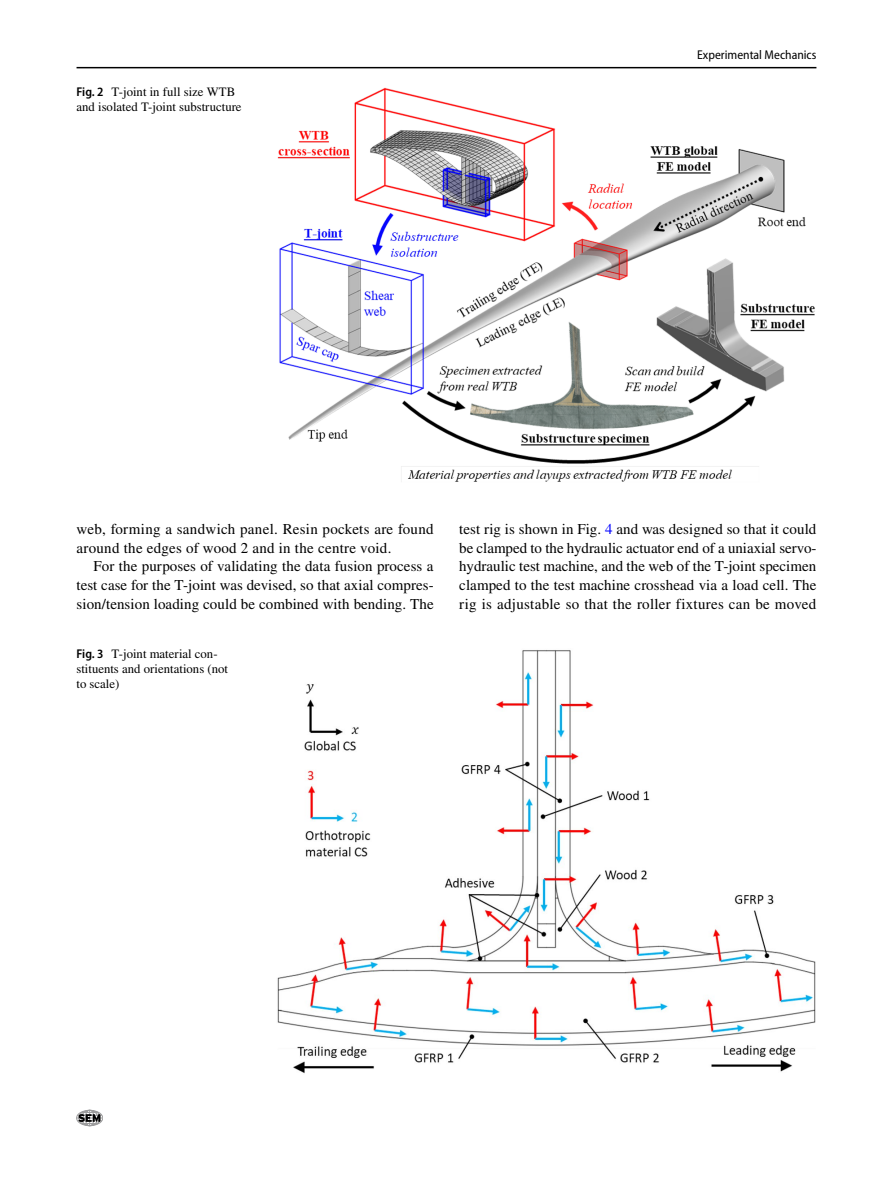
<style>
.page{position:relative;width:893px;height:1187px;background:#fff}
.page>*{position:absolute;margin:0;border:0;box-sizing:border-box;transform-origin:0 0}
.t1{font:15px/18.8px "STIX";letter-spacing:.02em;color:#000;text-align:justify}
.t2{font:12.75px/15px "STIX";color:#000}
.t3{font:semi-condensed 12.75px "Myriad Pro";color:#000}
.s1{font-family:"Myriad Pro";font-weight:600;font-stretch:semi-condensed}
.s2{color:#00f}
</style>
<div class="page">
<hr style="left:77px;top:67px;width:739px;height:1px;background:#000">
<svg style="left:77px;top:1110px;width:26px;height:15px"></svg>
<div style="left:77px;top:1110px;width:26px;height:15px;border:1px solid #9c9c9d;border-radius:50%"></div>
<img style="left:277px;top:87px;width:538px;height:395px">
<img style="left:277px;top:650px;width:539px;height:423px">
<p class="t2" style="left:77px;top:85px;width:167px"><span class="s1">Fig. 2</span> T-joint in full size WTB and isolated T-joint substructure</p>
<p class="t3" style="left:697px;top:48px;width:121px">Experimental Mechanics</p>
<p class="t1" style="left:77px;top:520px;width:359px">web, forming a sandwich panel. Resin pockets are found around the edges of wood 2 and in the centre void.</p>
<p class="t1" style="left:77px;top:558px;width:359px;text-indent:17px">For the purposes of validating the data fusion process a test case for the T-joint was devised, so that axial compres&shy;sion/tension loading could be combined with bending. The</p>
<p class="t2" style="left:77px;top:646px;width:153px"><span class="s1">Fig. 3</span> T-joint material con&shy;stituents and orientations (not to scale)</p>
<p class="t1" style="left:459px;top:520px;width:359px">test rig is shown in Fig. <span class="s2">4</span> and was designed so that it could be clamped to the hydraulic actuator end of a uniaxial servo&shy;hydraulic test machine, and the web of the T-joint specimen clamped to the test machine crosshead via a load cell. The rig is adjustable so that the roller fixtures can be moved</p>
</div>
